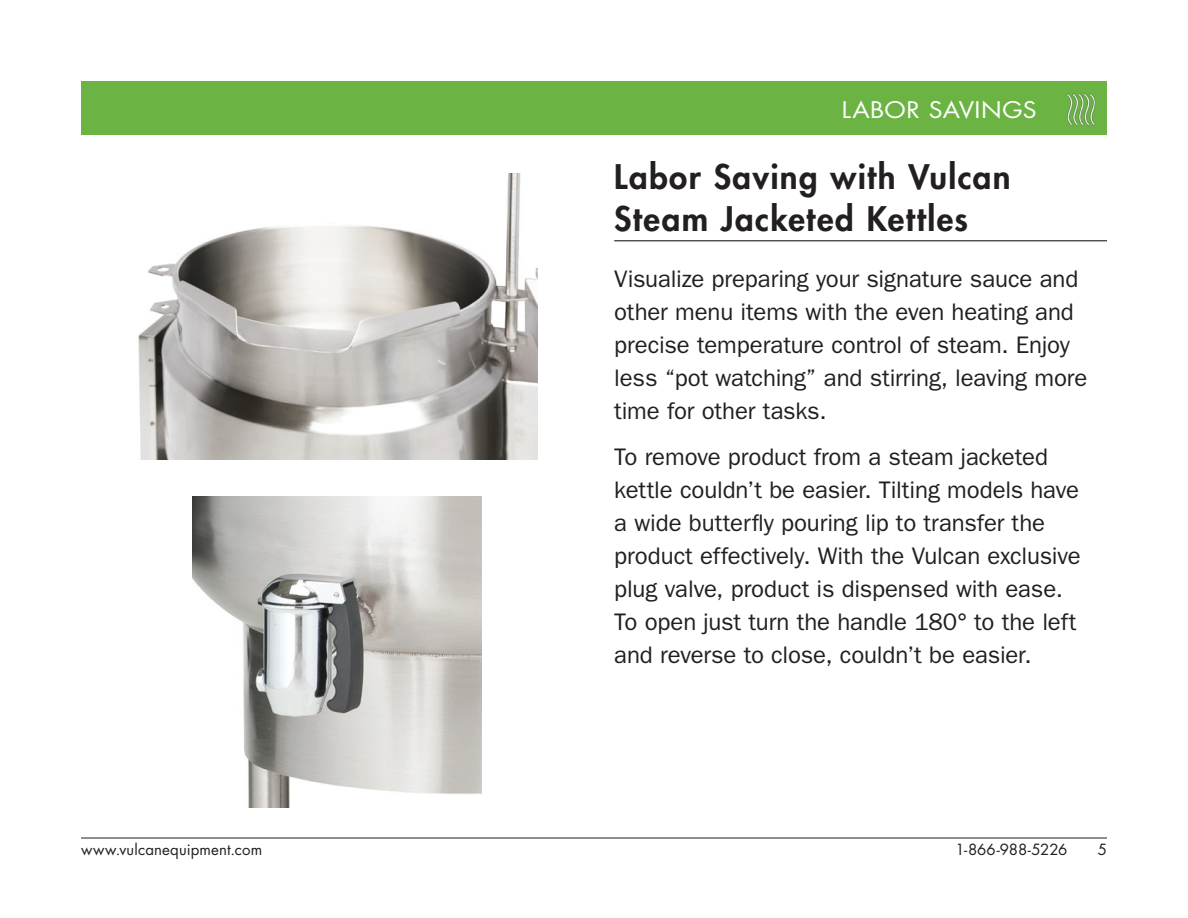
<style>
.page{position:relative;width:1188px;height:918px;background:#fff}
.page>*{position:absolute;margin:0;border:0;box-sizing:border-box;transform-origin:0 0}
.t1{font:800 33px/42px "Futura Std";letter-spacing:.04em;color:#231f20}
.t2{font:24px/33px "ITC Franklin Gothic Std";letter-spacing:-.005em;color:#231f20}
.t3{font:22.35px "Futura Std";letter-spacing:.015em;color:#fff;scale:1.11 1}
.t4{font:15px "Futura Std";letter-spacing:.01em;color:#231f20}
.t5{font:15px "Futura Std";letter-spacing:-.01em;color:#231f20}
</style>
<div class="page">
<div style="left:81px;top:81px;width:1026px;height:54px;background:#6bb444"></div>
<hr style="left:81px;top:838px;width:1026px;height:1px;background:#231f20">
<img style="left:1066px;top:93px;width:30px;height:33px">
<hr style="left:614px;top:240px;width:493px;height:1px;background:#231f20">
<img style="left:192px;top:497px;width:289px;height:311px">
<img style="left:138px;top:174px;width:400px;height:286px">
<p class="t3" style="left:842px;top:96px;width:177px">LABOR SAVINGS</p>
<p class="t1" style="left:614px;top:156px;width:398px">Labor Saving with Vulcan<br>Steam Jacketed Kettles</p>
<p class="t2" style="left:614px;top:262px;width:475px">Visualize preparing your signature sauce and other menu items with the even heating and precise temperature control of steam. Enjoy less “pot watching” and stirring, leaving more time for other tasks.</p>
<p class="t2" style="left:614px;top:441px;width:468px">To remove product from a steam jacketed kettle couldn’t be easier. Tilting models have a wide butterfly pouring lip to transfer the product effectively. With the Vulcan exclusive plug valve, product is dispensed with ease.<br>To open just turn the handle 180° to the left and reverse to close, couldn’t be easier.</p>
<p class="t4" style="left:81px;top:840px;width:183px">www.vulcanequipment.com</p>
<p class="t5" style="left:956px;top:840px;width:113px">1-866-988-5226</p>
<p class="t4" style="left:1098px;top:840px;width:11px">5</p>
</div>
